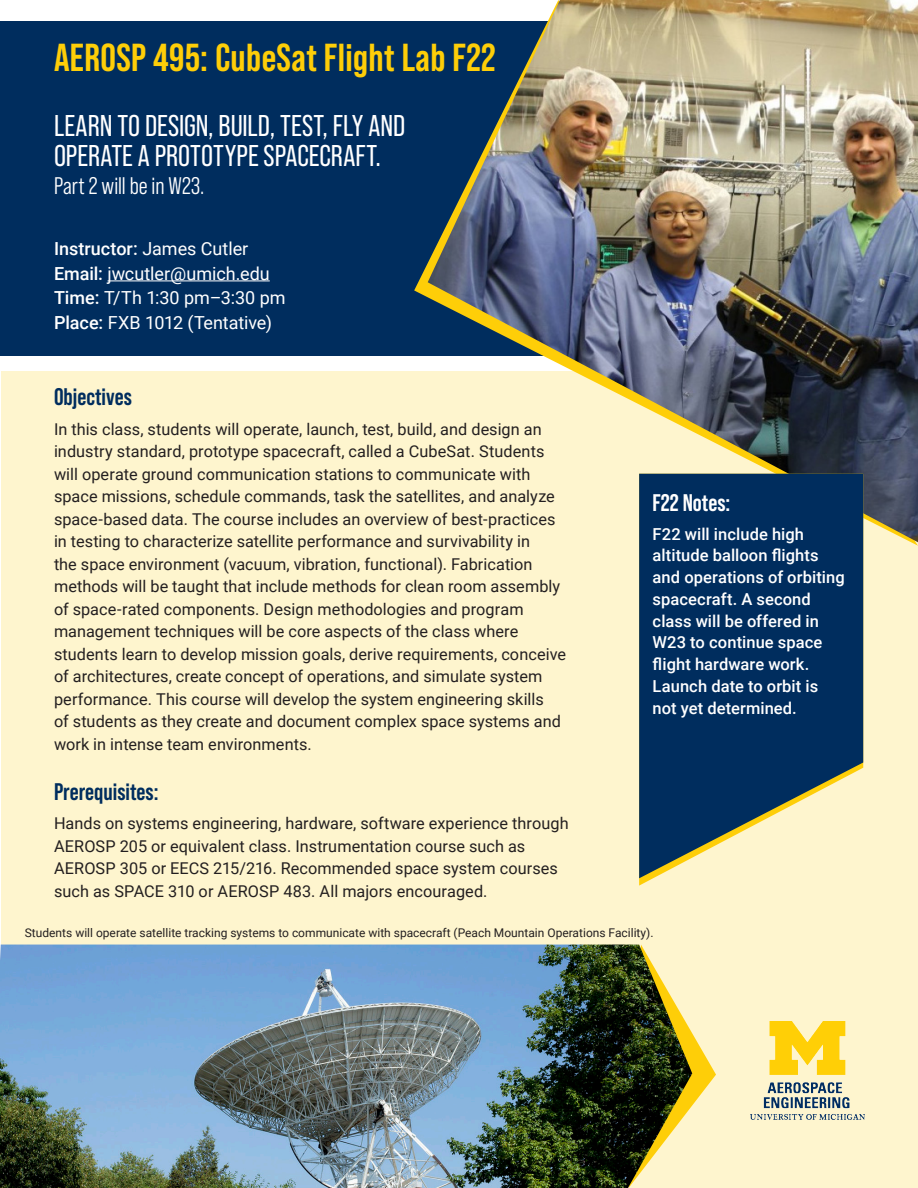
<style>
.page{position:relative;width:918px;height:1188px;background:#fff}
.page>*{position:absolute;margin:0;border:0;box-sizing:border-box;transform-origin:0 0}
.t1{font:700 39px "Bebas Neue Pro";letter-spacing:.01em;color:#fece08}
.t2{font:30px/30px "Bebas Neue Pro";color:#fff}
.t3{font:700 24px "Bebas Neue Pro";color:#002d5e}
.t4{font:24px "Bebas Neue Pro Middle";color:#fff}
.t5{font:700 24px "Bebas Neue Pro";color:#fff}
.t6{font:18px "Roboto";color:#fff}
.t7{font:500 18px "Roboto";color:#fff}
.t8{font:500 16.5px/21.8px "Roboto";letter-spacing:.005em;color:#fff}
.t9{font:16.35px/22.5px "Roboto";letter-spacing:.005em;color:#231f20}
.t10{font:12px "Roboto";color:#231f20}
.s1{font-weight:400}
.s2{font-weight:500}
</style>
<div class="page">
<div style="left:1px;top:372px;width:917px;height:816px;background:#fef5ce"></div>
<div style="left:0;top:22px;width:866px;height:334px;background:#002d5e"></div>
<hr style="left:108px;top:280px;width:162px;height:1px;background:#fff">
<img style="left:751px;top:1021px;width:113px;height:99px">
<svg style="left:692px;top:1033px;width:24px;height:73px"></svg>
<img style="left:0;top:945px;width:692px;height:243px">
<img style="left:428px;top:0;width:490px;height:542px">
<svg style="left:639px;top:474px;width:224px;height:404px;background:#24486a"></svg>
<p class="t1" style="left:54px;top:35px;width:443px">AEROSP 495: CubeSat Flight Lab F22</p>
<p class="t2" style="left:54px;top:110px;width:353px">LEARN TO DESIGN, BUILD, TEST, FLY AND<br>OPERATE A PROTOTYPE SPACECRAFT.</p>
<p class="t4" style="left:54px;top:173px;width:152px">Part 2 will be in W23.</p>
<p class="t7" style="left:54px;top:236px;width:196px">Instructor: <span class="s1">James Cutler</span></p>
<p class="t6" style="left:54px;top:261px;width:217px"><span class="s2">Email:</span> jwcutler@umich.edu</p>
<p class="t6" style="left:54px;top:285px;width:233px"><span class="s2">Time:</span> T/Th 1:30 pm–3:30 pm</p>
<p class="t6" style="left:54px;top:310px;width:220px"><span class="s2">Place:</span> FXB 1012 (Tentative)</p>
<p class="t3" style="left:54px;top:383px;width:79px">Objectives</p>
<p class="t9" style="left:54px;top:417px;width:514px">In this class, students will operate, launch, test, build, and design an industry standard, prototype spacecraft, called a CubeSat. Students will operate ground communication stations to communicate with space missions, schedule commands, task the satellites, and analyze space-based data. The course includes an overview of best-practices in testing to characterize satellite performance and survivability in<br>the space environment (vacuum, vibration, functional). Fabrication methods will be taught that include methods for clean room assembly of space-rated components. Design methodologies and program management techniques will be core aspects of the class where students learn to develop mission goals, derive requirements, conceive of architectures, create concept of operations, and simulate system performance. This course will develop the system engineering skills<br>of students as they create and document complex space systems and work in intense team environments.</p>
<p class="t3" style="left:54px;top:778px;width:106px">Prerequisites:</p>
<p class="t9" style="left:54px;top:812px;width:516px">Hands on systems engineering, hardware, software experience through AEROSP 205 or equivalent class. Instrumentation course such as AEROSP 305 or EECS 215/216. Recommended space system courses such as SPACE 310 or AEROSP 483. All majors encouraged.</p>
<p class="t10" style="left:25px;top:924px;width:630px">Students will operate satellite tracking systems to communicate with spacecraft (Peach Mountain Operations Facility).</p>
<p class="t5" style="left:653px;top:489px;width:79px">F22 Notes:</p>
<p class="t8" style="left:653px;top:522px;width:194px">F22 will include high altitude balloon flights and operations of orbiting spacecraft. A second class will be offered in<br>W23 to continue space flight hardware work.<br>Launch date to orbit is not yet determined.</p>
</div>
